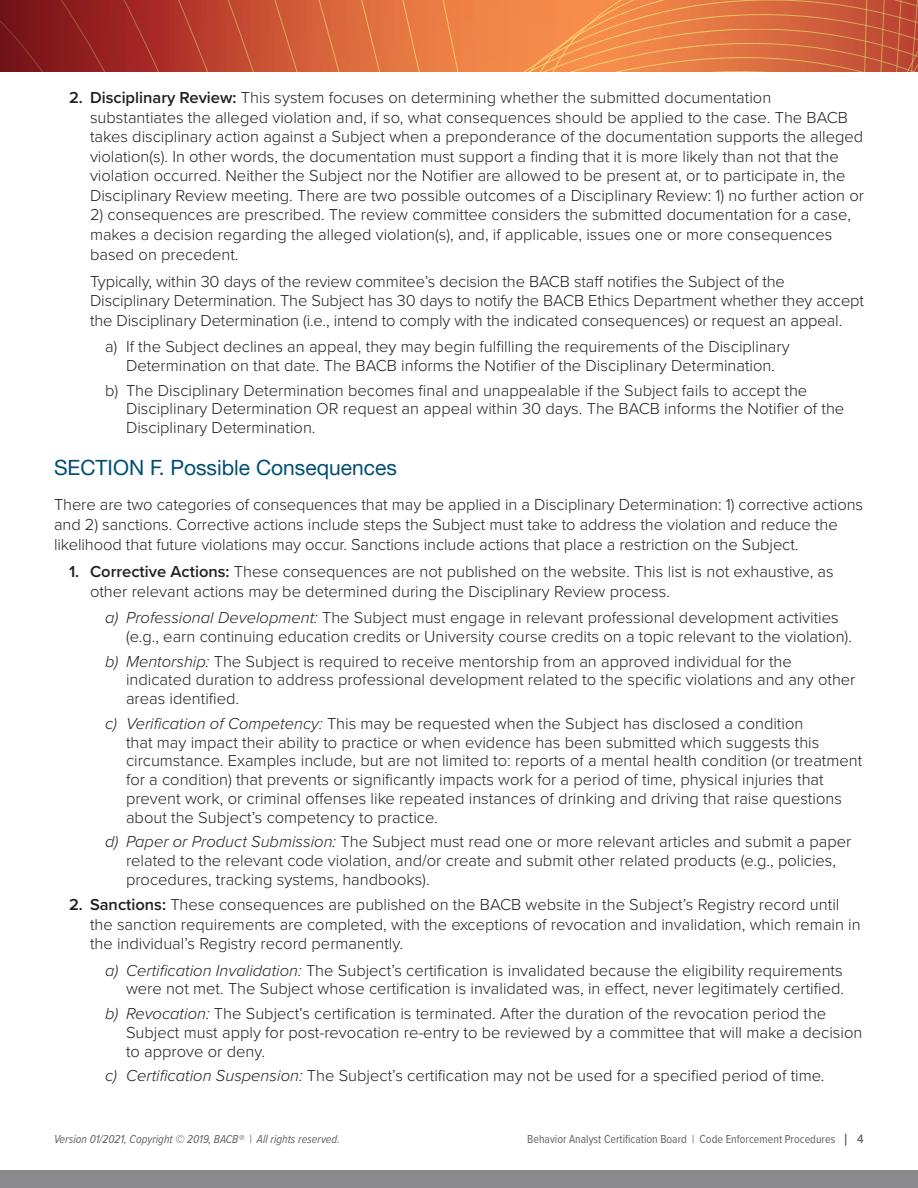
<style>
.page{position:relative;width:918px;height:1188px;background:#fff}
.page>*{position:absolute;margin:0;border:0;box-sizing:border-box;transform-origin:0 0}
.Section_Header{font:21px "Helvetica Neue LT Pro";color:#004e74}
.Body_Text{font:300 16.5px/18.8px "Proxima Nova";color:#231f20}
.Letter_-_continued-n{font:300 16.5px/19.5px "Proxima Nova";letter-spacing:-.01em;color:#231f20}
.t1{font:12px "Proxima Nova Cond";color:#636366}
.t2{font:italic 12px "Proxima Nova Cond";color:#636366}
.s1{font-weight:600}
.s2{font-style:italic}
.s3{font-family:"Helvetica Neue LT Pro";font-weight:500}
</style>
<div class="page">
<svg style="left:0;top:0;width:918px;height:72px;background:#ce603a"></svg>
<div style="left:0;top:1171px;width:918px;height:17px;background:#8a8a8d"></div>
<p class="Body_Text" style="left:90px;top:87px;width:776px;line-height:19.5px;text-indent:-21px"><span class="s1">2. Disciplinary Review:</span> This system focuses on determining whether the submitted documentation substantiates the alleged violation and, if so, what consequences should be applied to the case. The BACB takes disciplinary action against a Subject when a preponderance of the documentation supports the alleged violation(s). In other words, the documentation must support a finding that it is more likely than not that the violation occurred. Neither the Subject nor the Notifier are allowed to be present at, or to participate in, the Disciplinary Review meeting. There are two possible outcomes of a Disciplinary Review: 1) no further action or</p>
<p class="Body_Text" style="left:90px;top:204px;width:762px;line-height:19.8px">2) consequences are prescribed. The review committee considers the submitted documentation for a case, makes a decision regarding the alleged violation(s), and, if applicable, issues one or more consequences based on precedent.</p>
<p class="Letter_-_continued-n" style="left:90px;top:271px;width:776px">Typically, within 30 days of the review commitee’s decision the BACB staff notifies the Subject of the<br>Disciplinary Determination. The Subject has 30 days to notify the BACB Ethics Department whether they accept the Disciplinary Determination (i.e., intend to comply with the indicated consequences) or request an appeal.</p>
<p class="Body_Text" style="left:105px;top:336px;width:686px;text-align:center">a) If the Subject declines an appeal, they may begin fulfilling the requirements of the Disciplinary<br>Determination on that date. The BACB informs the Notifier of the Disciplinary Determination.</p>
<p class="Body_Text" style="left:126px;top:380px;width:720px;text-indent:-21px">b) The Disciplinary Determination becomes final and unappealable if the Subject fails to accept the<br>Disciplinary Determination OR request an appeal within 30 days. The BACB informs the Notifier of the<br>Disciplinary Determination.</p>
<p class="Section_Header" style="left:54px;top:454px;width:344px">SECTION F. Possible Consequences</p>
<p class="Body_Text" style="left:54px;top:493px;width:811px;line-height:20.2px">There are two categories of consequences that may be applied in a Disciplinary Determination: 1) corrective actions and 2) sanctions. Corrective actions include steps the Subject must take to address the violation and reduce the likelihood that future violations may occur. Sanctions include actions that place a restriction on the Subject.</p>
<p class="Body_Text" style="left:90px;top:561px;width:745px;line-height:19.5px;text-indent:-21px"><span class="s1">1. Corrective Actions:</span> These consequences are not published on the website. This list is not exhaustive, as other relevant actions may be determined during the Disciplinary Review process.</p>
<p class="Body_Text" style="left:126px;top:607px;width:728px;text-indent:-21px"><span class="s2">a) Professional Development:</span> The Subject must engage in relevant professional development activities (e.g., earn continuing education credits or University course credits on a topic relevant to the violation).</p>
<p class="Body_Text" style="left:126px;top:651px;width:731px;text-indent:-21px"><span class="s2">b) Mentorship:</span> The Subject is required to receive mentorship from an approved individual for the indicated duration to address professional development related to the specific violations and any other areas identified.</p>
<p class="Body_Text" style="left:126px;top:713px;width:738px;text-indent:-21px"><span class="s2">c) Verification of Competency:</span> This may be requested when the Subject has disclosed a condition<br>that may impact their ability to practice or when evidence has been submitted which suggests this circumstance. Examples include, but are not limited to: reports of a mental health condition (or treatment for a condition) that prevents or significantly impacts work for a period of time, physical injuries that prevent work, or criminal offenses like repeated instances of drinking and driving that raise questions about the Subject’s competency to practice.</p>
<p class="Body_Text" style="left:126px;top:832px;width:727px;text-indent:-21px"><span class="s2">d) Paper or Product Submission:</span> The Subject must read one or more relevant articles and submit a paper related to the relevant code violation, and/or create and submit other related products (e.g., policies, procedures, tracking systems, handbooks).</p>
<p class="Body_Text" style="left:90px;top:894px;width:772px;line-height:19.5px;text-indent:-21px"><span class="s1">2. Sanctions:</span> These consequences are published on the BACB website in the Subject’s Registry record until the sanction requirements are completed, with the exceptions of revocation and invalidation, which remain in the individual’s Registry record permanently.</p>
<p class="Body_Text" style="left:105px;top:960px;width:741px;text-align:right"><span class="s2">a) Certification Invalidation:</span> The Subject’s certification is invalidated because the eligibility requirements were not met. The Subject whose certification is invalidated was, in effect, never legitimately certified.</p>
<p class="Body_Text" style="left:126px;top:1003px;width:738px;text-indent:-21px"><span class="s2">b) Revocation:</span> The Subject’s certification is terminated. After the duration of the revocation period the<br>Subject must apply for post-revocation re-entry to be reviewed by a committee that will make a decision to approve or deny.</p>
<p class="Body_Text" style="left:105px;top:1066px;width:721px"><span class="s2">c) Certification Suspension:</span> The Subject’s certification may not be used for a specified period of time.</p>
<p class="t2" style="left:54px;top:1131px;width:288px">Version 01/2021, Copyright © 2019, BACB® | All rights reserved.</p>
<p class="t1" style="left:527px;top:1131px;width:338px">Behavior Analyst Certification Board | Code Enforcement Procedures <span class="s3">| 4</span></p>
</div>
